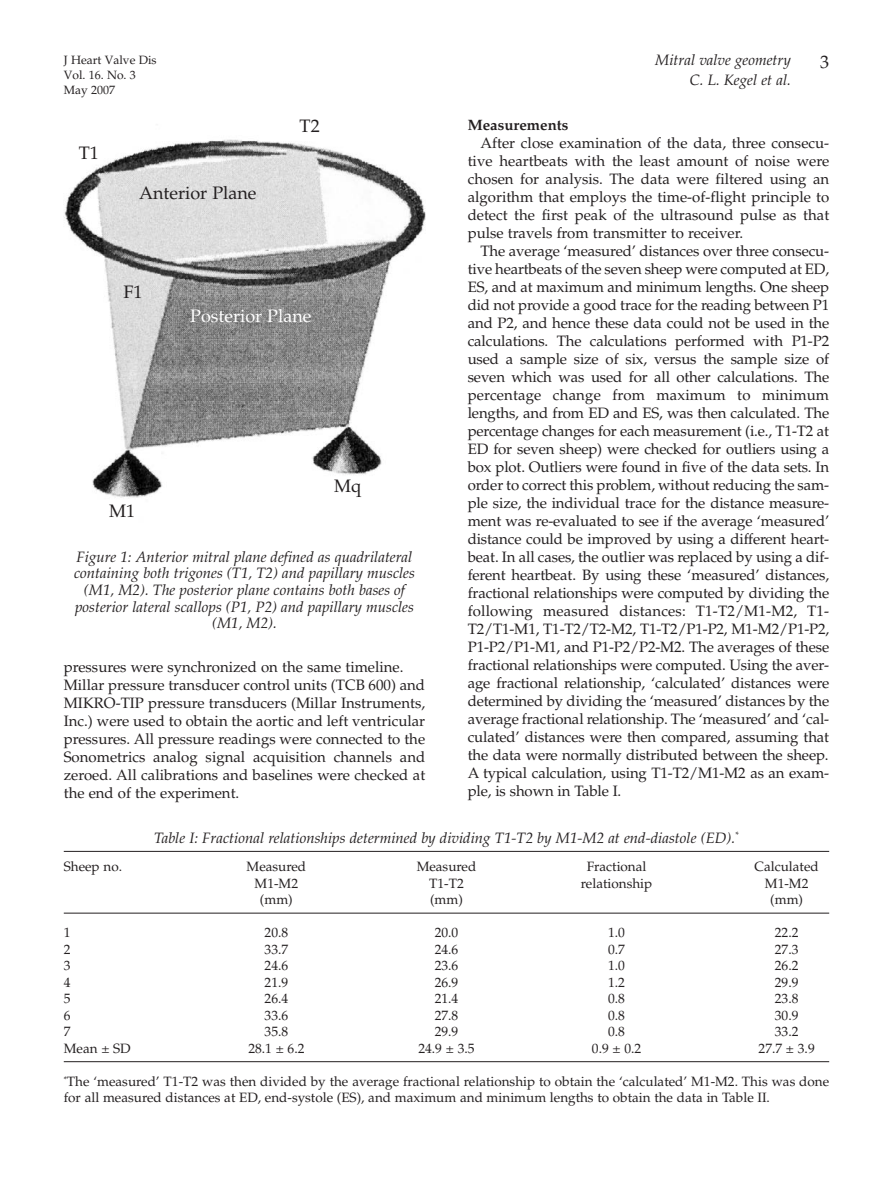
<style>
.page{position:relative;width:893px;height:1191px;background:#fff}
.page>*{position:absolute;margin:0;border:0;box-sizing:border-box;transform-origin:0 0}
.t1{font:18px "Palatino LT Std";color:#231f20}
.t2{font:18px "Palatino LT Std";color:#fff}
.t3{font:15px/18px "Palatino LT Std";color:#231f20;text-align:justify}
.t4{font:italic 15px/16.5px "Palatino LT Std";color:#231f20;text-align:right}
.t5{font:700 15px "Palatino LT Std";color:#231f20}
.t6{font:13.5px/16.5px "Palatino LT Std";color:#231f20}
.t7{font:12px/15px "Palatino LT Std";color:#231f20}
</style>
<div class="page">
<hr style="left:64px;top:851px;width:765px;height:1px;background:#231f20">
<hr style="left:64px;top:913px;width:765px;height:1px;background:#231f20">
<hr style="left:64px;top:1061px;width:765px;height:1px;background:#231f20">
<img style="left:64px;top:139px;width:361px;height:375px">
<p class="t4" style="left:655px;top:52px;width:137px;line-height:19.5px">Mitral valve geometry<br>C. L. Kegel et al.</p>
<p class="t7" style="left:64px;top:54px;width:94px">J Heart Valve Dis</p>
<p class="t1" style="left:820px;top:55px;width:10px">3</p>
<p class="t7" style="left:64px;top:69px;width:74px">Vol. 16. No. 3<br>May 2007</p>
<p class="t1" style="left:79px;top:146px;width:22px">T1</p>
<p class="t1" style="left:139px;top:186px;width:119px">Anterior Plane</p>
<p class="t1" style="left:300px;top:119px;width:22px">T2</p>
<p class="t1" style="left:124px;top:285px;width:21px">F1</p>
<p class="t2" style="left:190px;top:309px;width:123px">Posterior Plane</p>
<p class="t1" style="left:109px;top:504px;width:28px">M1</p>
<p class="t1" style="left:334px;top:478px;width:29px">Mq</p>
<p class="t4" style="left:74px;top:550px;width:342px;text-align:center">Figure 1: Anterior mitral plane defined as quadrilateral containing both trigones (T1, T2) and papillary muscles (M1, M2). The posterior plane contains both bases of posterior lateral scallops (P1, P2) and papillary muscles (M1, M2).</p>
<p class="t3" style="left:64px;top:659px;width:363px;text-align:left">pressures were synchronized on the same timeline.<br>Millar pressure transducer control units (TCB 600) and MIKRO-TIP pressure transducers (Millar Instruments, Inc.) were used to obtain the aortic and left ventricular pressures. All pressure readings were connected to the Sonometrics analog signal acquisition channels and zeroed. All calibrations and baselines were checked at the end of the experiment.</p>
<p class="t5" style="left:468px;top:119px;width:102px">Measurements</p>
<p class="t3" style="left:468px;top:136px;width:363px;text-indent:13px">After close examination of the data, three consecu&shy;tive heartbeats with the least amount of noise were chosen for analysis. The data were filtered using an algorithm that employs the time-of-flight principle to detect the first peak of the ultrasound pulse as that pulse travels from transmitter to receiver.</p>
<p class="t3" style="left:468px;top:244px;width:363px;text-indent:13px">The average ‘measured’ distances over three consecu&shy;tive heartbeats of the seven sheep were computed at ED, ES, and at maximum and minimum lengths. One sheep did not provide a good trace for the reading between P1 and P2, and hence these data could not be used in the calculations. The calculations performed with P1-P2 used a sample size of six, versus the sample size of seven which was used for all other calculations. The percentage change from maximum to minimum lengths, and from ED and ES, was then calculated. The percentage changes for each measurement (i.e., T1-T2 at ED for seven sheep) were checked for outliers using a box plot. Outliers were found in five of the data sets. In order to correct this problem, without reducing the sam&shy;ple size, the individual trace for the distance measure&shy;ment was re-evaluated to see if the average ‘measured’ distance could be improved by using a different heart&shy;beat. In all cases, the outlier was replaced by using a dif&shy;ferent heartbeat. By using these ‘measured’ distances, fractional relationships were computed by dividing the following measured distances: T1-T2/M1-M2, T1- T2/T1-M1, T1-T2/T2-M2, T1-T2/P1-P2, M1-M2/P1-P2, P1-P2/P1-M1, and P1-P2/P2-M2. The averages of these fractional relationships were computed. Using the aver&shy;age fractional relationship, ‘calculated’ distances were determined by dividing the ‘measured’ distances by the average fractional relationship. The ‘measured’ and ‘cal&shy;culated’ distances were then compared, assuming that the data were normally distributed between the sheep.<br>A typical calculation, using T1-T2/M1-M2 as an exam&shy;ple, is shown in Table I.</p>
<p class="t4" style="left:154px;top:831px;width:586px">Table I: Fractional relationships determined by dividing T1-T2 by M1-M2 at end-diastole (ED).<sup>*</sup></p>
<p class="t6" style="left:64px;top:860px;width:60px">Sheep no.</p>
<p class="t6" style="left:247px;top:860px;width:61px">Measured</p>
<p class="t6" style="left:417px;top:860px;width:61px">Measured</p>
<p class="t6" style="left:587px;top:860px;width:61px">Fractional</p>
<p class="t6" style="left:755px;top:860px;width:66px">Calculated</p>
<p class="t6" style="left:255px;top:876px;width:45px">M1-M2</p>
<p class="t6" style="left:429px;top:876px;width:36px">T1-T2</p>
<p class="t6" style="left:581px;top:876px;width:73px">relationship</p>
<p class="t6" style="left:765px;top:876px;width:45px">M1-M2</p>
<p class="t6" style="left:260px;top:893px;width:34px">(mm)</p>
<p class="t6" style="left:430px;top:893px;width:34px">(mm)</p>
<p class="t6" style="left:770px;top:893px;width:34px">(mm)</p>
<p class="t6" style="left:64px;top:926px;width:8px">1</p>
<p class="t6" style="left:265px;top:926px;width:25px">20.8</p>
<p class="t6" style="left:435px;top:926px;width:25px">20.0</p>
<p class="t6" style="left:608px;top:926px;width:18px">1.0</p>
<p class="t6" style="left:775px;top:926px;width:25px">22.2</p>
<p class="t6" style="left:64px;top:942px;width:8px">2</p>
<p class="t6" style="left:265px;top:942px;width:25px">33.7</p>
<p class="t6" style="left:435px;top:942px;width:25px">24.6</p>
<p class="t6" style="left:608px;top:942px;width:18px">0.7</p>
<p class="t6" style="left:775px;top:942px;width:25px">27.3</p>
<p class="t6" style="left:64px;top:959px;width:8px">3</p>
<p class="t6" style="left:265px;top:959px;width:25px">24.6</p>
<p class="t6" style="left:435px;top:959px;width:25px">23.6</p>
<p class="t6" style="left:608px;top:959px;width:18px">1.0</p>
<p class="t6" style="left:775px;top:959px;width:25px">26.2</p>
<p class="t6" style="left:64px;top:975px;width:8px">4</p>
<p class="t6" style="left:265px;top:975px;width:25px">21.9</p>
<p class="t6" style="left:435px;top:975px;width:25px">26.9</p>
<p class="t6" style="left:608px;top:975px;width:18px">1.2</p>
<p class="t6" style="left:775px;top:975px;width:25px">29.9</p>
<p class="t6" style="left:64px;top:992px;width:8px">5</p>
<p class="t6" style="left:265px;top:992px;width:25px">26.4</p>
<p class="t6" style="left:435px;top:992px;width:25px">21.4</p>
<p class="t6" style="left:608px;top:992px;width:18px">0.8</p>
<p class="t6" style="left:775px;top:992px;width:25px">23.8</p>
<p class="t6" style="left:64px;top:1008px;width:8px">6</p>
<p class="t6" style="left:265px;top:1008px;width:25px">33.6</p>
<p class="t6" style="left:435px;top:1008px;width:25px">27.8</p>
<p class="t6" style="left:608px;top:1008px;width:18px">0.8</p>
<p class="t6" style="left:775px;top:1008px;width:25px">30.9</p>
<p class="t6" style="left:64px;top:1025px;width:8px">7</p>
<p class="t6" style="left:265px;top:1025px;width:25px">35.8</p>
<p class="t6" style="left:435px;top:1025px;width:25px">29.9</p>
<p class="t6" style="left:608px;top:1025px;width:18px">0.8</p>
<p class="t6" style="left:775px;top:1025px;width:25px">33.2</p>
<p class="t6" style="left:64px;top:1041px;width:68px">Mean ± SD</p>
<p class="t6" style="left:248px;top:1041px;width:58px">28.1 ± 6.2</p>
<p class="t6" style="left:418px;top:1041px;width:58px">24.9 ± 3.5</p>
<p class="t6" style="left:592px;top:1041px;width:51px">0.9 ± 0.2</p>
<p class="t6" style="left:759px;top:1041px;width:58px">27.7 ± 3.9</p>
<p class="t6" style="left:64px;top:1074px;width:767px"><sup>*</sup>The ‘measured’ T1-T2 was then divided by the average fractional relationship to obtain the ‘calculated’ M1-M2. This was done for all measured distances at ED, end-systole (ES), and maximum and minimum lengths to obtain the data in Table II.</p>
</div>
